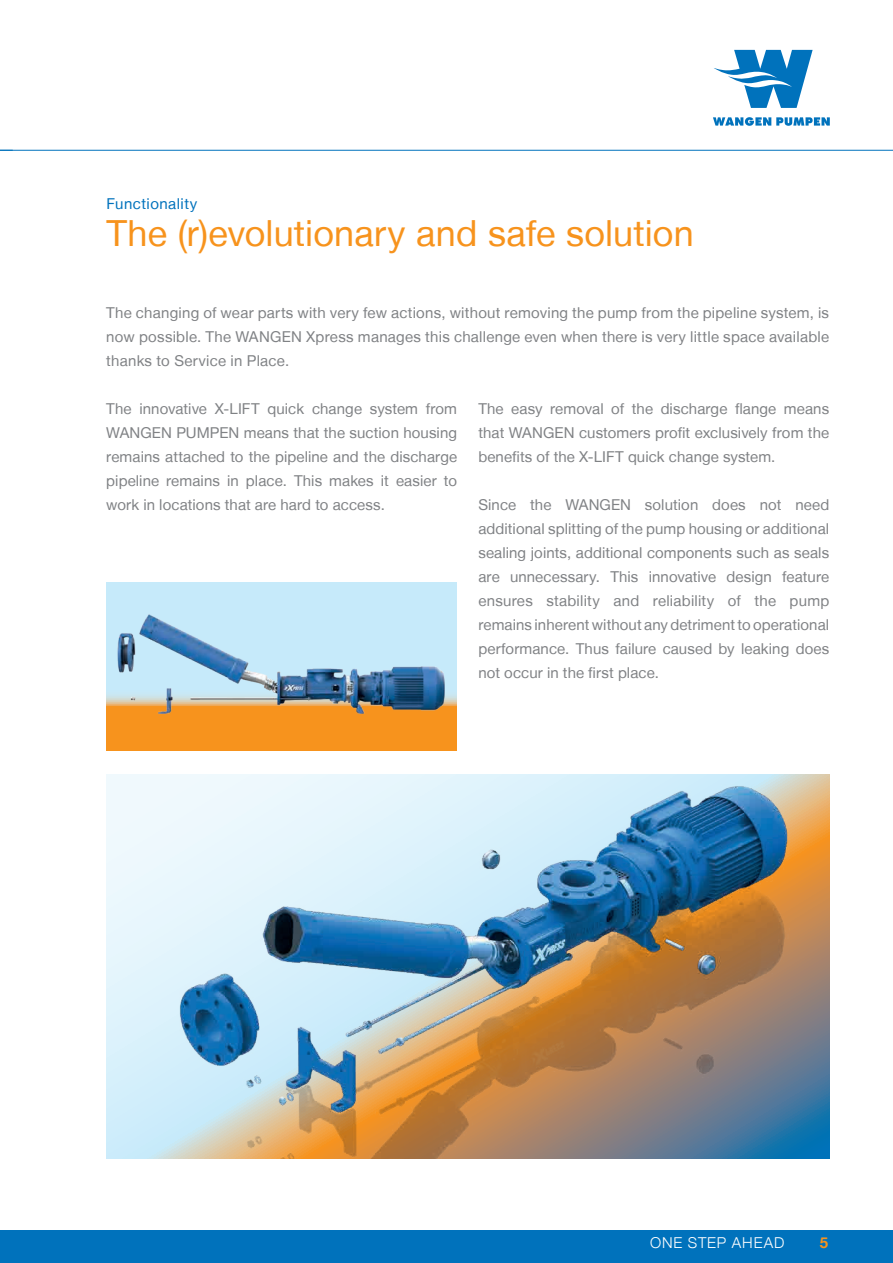
<style>
.page{position:relative;width:893px;height:1263px;background:#fff}
.page>*{position:absolute;margin:0;border:0;box-sizing:border-box;transform-origin:0 0}
.t1{font:36px "Helvetica Neue LT";letter-spacing:.005em;color:#f7931d}
.t2{font:15px/24px "Helvetica Neue LT";letter-spacing:.01em;color:#808285;text-align:justify}
.t3{font:15px "Helvetica Neue LT";letter-spacing:.03em;color:#0072bc}
.t4{font:300 15px "Helvetica Neue LT";letter-spacing:.055em;color:#fff}
.t5{font:700 15px "Helvetica Neue LT";color:#f7931d}
</style>
<div class="page">
<hr style="left:0;top:150px;width:893px;height:1px;background:#0072bc">
<svg style="left:713px;top:117px;width:117px;height:9px"></svg>
<svg style="left:714px;top:50px;width:99px;height:58px"></svg>
<div style="left:0;top:1230px;width:893px;height:33px;background:#0072bc"></div>
<svg style="left:0;top:150px;width:13px;height:1px"></svg>
<svg style="left:106px;top:583px;width:351px;height:168px;background:#dfbd88"></svg>
<img style="left:106px;top:604px;width:351px;height:125px">
<img style="left:106px;top:774px;width:723px;height:384px">
<p class="t3" style="left:107px;top:194px;width:92px">Functionality</p>
<h1 class="t1" style="left:107px;top:212px;width:589px">The (r)evolutionary and safe solution</h1>
<p class="t2" style="left:106px;top:300px;width:724px">The changing of wear parts with very few actions, without removing the pump from the pipeline system, is now possible. The WANGEN Xpress manages this challenge even when there is very little space available thanks to Service in Place.</p>
<p class="t2" style="left:106px;top:396px;width:352px">The innovative X-LIFT quick change system from WANGEN PUMPEN means that the suction housing remains attached to the pipeline and the discharge pipeline remains in place. This makes it easier to work in locations that are hard to access.</p>
<p class="t2" style="left:478px;top:396px;width:352px">The easy removal of the discharge flange means that WANGEN customers profit exclusively from the benefits of the X-LIFT quick change system.</p>
<p class="t2" style="left:478px;top:492px;width:352px">Since the WANGEN solution does not need additional splitting of the pump housing or additional sealing joints, additional components such as seals are unnecessary. This innovative design feature ensures stability and reliability of the pump remains inherent without any detriment to operational performance. Thus failure caused by leaking does not occur in the first place.</p>
<p class="t4" style="left:650px;top:1233px;width:136px">ONE STEP AHEAD</p>
<p class="t5" style="left:820px;top:1233px;width:10px">5</p>
</div>
